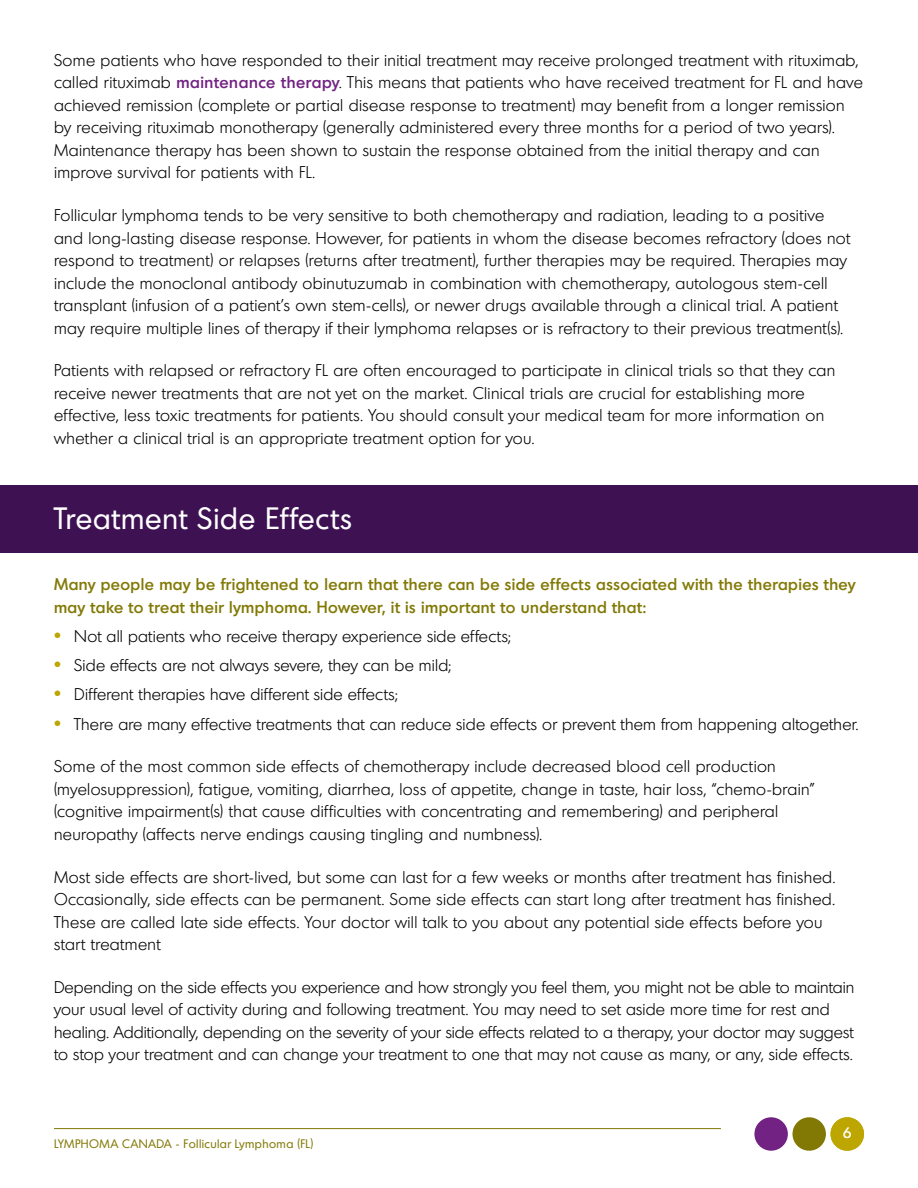
<style>
.page{position:relative;width:918px;height:1188px;background:#fff}
.page>*{position:absolute;margin:0;border:0;box-sizing:border-box;transform-origin:0 0}
.t1{font:30px "Montreal Serial";letter-spacing:.03em;color:#fff}
.t2{font:300 16.5px/22.5px "Montreal Serial";letter-spacing:.025em;color:#000}
.t3{font:500 16.5px/22.5px "Montreal Serial";letter-spacing:.03em;color:#827905}
.t4{font:500 15px "Montreal Serial";color:#fff}
.t5{font:12px "Montreal Serial";letter-spacing:.035em;color:#827905}
.s1{font-weight:500;color:#722282}
.s2{font-family:"Arial";font-weight:700;font-size:19.5px;color:#bda600}
</style>
<div class="page">
<div style="left:754px;top:1117px;width:34px;height:34px;background:#722282;border-radius:50%"></div>
<div style="left:792px;top:1117px;width:34px;height:34px;background:#827905;border-radius:50%"></div>
<div style="left:831px;top:1117px;width:33px;height:34px;background:#bda600;border-radius:50%"></div>
<hr style="left:54px;top:1128px;width:667px;height:1px;background:#827905">
<div style="left:0;top:485px;width:918px;height:68px;background:#3d1152"></div>
<p class="t2" style="left:54px;top:49px;width:810px">Some patients who have responded to their initial treatment may receive prolonged treatment with rituximab, called rituximab <span class="s1">maintenance therapy</span>. This means that patients who have received treatment for FL and have achieved remission (complete or partial disease response to treatment) may benefit from a longer remission by receiving rituximab monotherapy (generally administered every three months for a period of two years).<br>Maintenance therapy has been shown to sustain the response obtained from the initial therapy and can improve survival for patients with FL.</p>
<p class="t2" style="left:54px;top:204px;width:798px">Follicular lymphoma tends to be very sensitive to both chemotherapy and radiation, leading to a positive and long-lasting disease response. However, for patients in whom the disease becomes refractory (does not respond to treatment) or relapses (returns after treatment), further therapies may be required. Therapies may include the monoclonal antibody obinutuzumab in combination with chemotherapy, autologous stem-cell transplant (infusion of a patient’s own stem-cells), or newer drugs available through a clinical trial. A patient may require multiple lines of therapy if their lymphoma relapses or is refractory to their previous treatment(s).</p>
<p class="t2" style="left:54px;top:359px;width:783px">Patients with relapsed or refractory FL are often encouraged to participate in clinical trials so that they can receive newer treatments that are not yet on the market. Clinical trials are crucial for establishing more effective, less toxic treatments for patients. You should consult your medical team for more information on whether a clinical trial is an appropriate treatment option for you.</p>
<h1 class="t1" style="left:54px;top:499px;width:299px">Treatment Side Effects</h1>
<p class="t3" style="left:54px;top:572px;width:803px">Many people may be frightened to learn that there can be side effects associated with the therapies they may take to treat their lymphoma. However, it is important to understand that:</p>
<p class="t2" style="left:54px;top:625px;width:459px"><span class="s2">•</span> Not all patients who receive therapy experience side effects;</p>
<p class="t2" style="left:54px;top:654px;width:399px"><span class="s2">•</span> Side effects are not always severe, they can be mild;</p>
<p class="t2" style="left:54px;top:683px;width:346px"><span class="s2">•</span> Different therapies have different side effects;</p>
<p class="t2" style="left:54px;top:712px;width:806px"><span class="s2">•</span> There are many effective treatments that can reduce side effects or prevent them from happening altogether.</p>
<p class="t2" style="left:54px;top:755px;width:762px">Some of the most common side effects of chemotherapy include decreased blood cell production (myelosuppression), fatigue, vomiting, diarrhea, loss of appetite, change in taste, hair loss, “chemo-brain” (cognitive impairment(s) that cause difficulties with concentrating and remembering) and peripheral neuropathy (affects nerve endings causing tingling and numbness).</p>
<p class="t2" style="left:54px;top:865px;width:783px">Most side effects are short-lived, but some can last for a few weeks or months after treatment has finished.<br>Occasionally, side effects can be permanent. Some side effects can start long after treatment has finished.<br>These are called late side effects. Your doctor will talk to you about any potential side effects before you start treatment</p>
<p class="t2" style="left:54px;top:976px;width:802px">Depending on the side effects you experience and how strongly you feel them, you might not be able to maintain your usual level of activity during and following treatment. You may need to set aside more time for rest and healing. Additionally, depending on the severity of your side effects related to a therapy, your doctor may suggest to stop your treatment and can change your treatment to one that may not cause as many, or any, side effects.</p>
<p class="t5" style="left:54px;top:1136px;width:261px">LYMPHOMA CANADA - Follicular Lymphoma (FL)</p>
<p class="t4" style="left:843px;top:1123px;width:10px">6</p>
</div>
